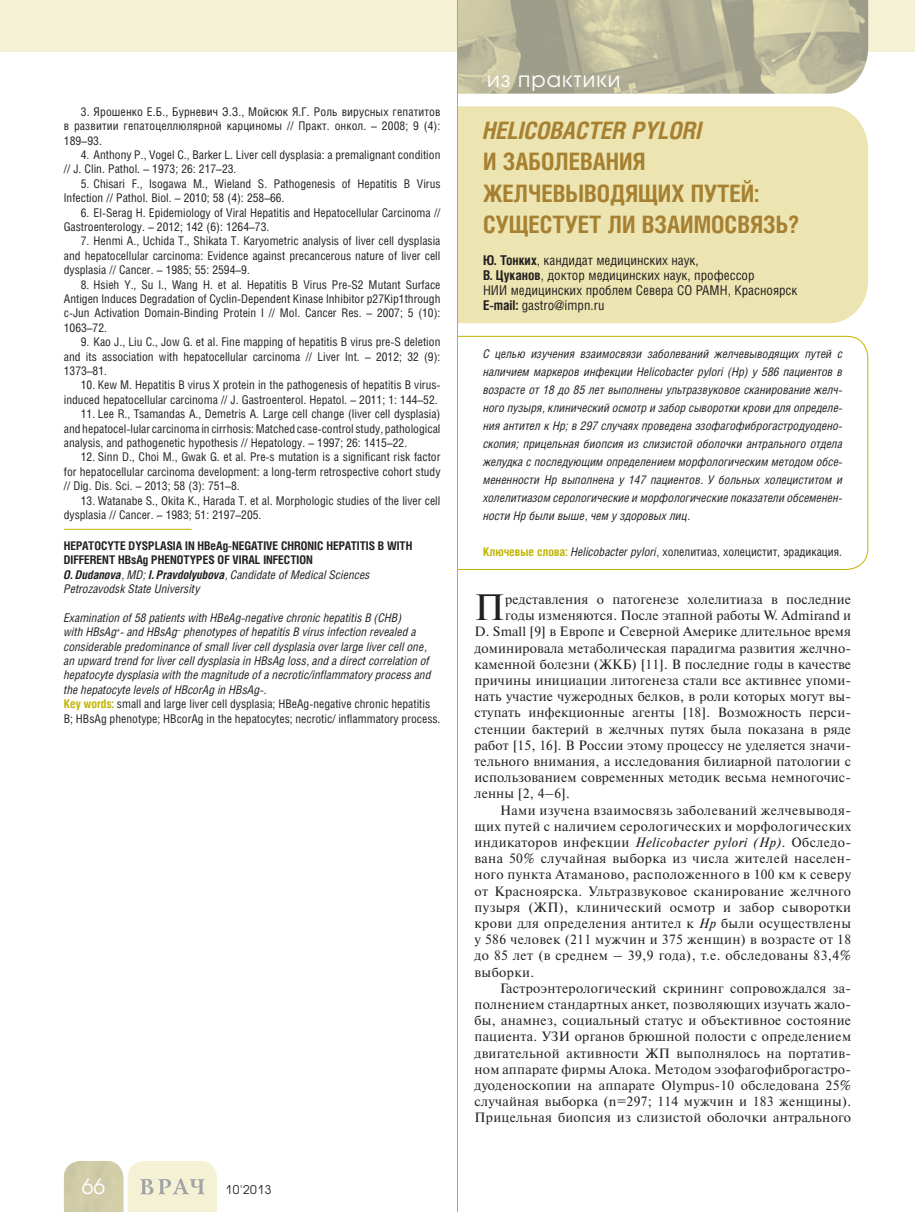
<style>
.page{position:relative;width:915px;height:1212px;background:#fff}
.page>*{position:absolute;margin:0;border:0;box-sizing:border-box;transform-origin:0 0}
.t1{font:36.6px "Newton C";color:#231f20}
.t2{font:700 24px/31.5px "Helios Cond";color:#a78131}
.t3{font:italic 700 24px "Helios Cond";color:#a78131}
.t4{font:21px "Avant Garde Gothic C";letter-spacing:.05em;color:#fff}
.t5{font:13.5px "Newton C";letter-spacing:.02em;color:#231f20}
.t6{font:13.5px/15px "Helios Cond";color:#231f20}
.t7{font:12px/14.4px "Helios Cond";color:#231f20;text-align:justify}
.t8{font:italic 12px/18px "Helios Cond";color:#231f20}
.t9{font:700 12px/14.4px "Helios Cond";color:#231f20}
.t10{font:12px "Avant Garde Gothic C";letter-spacing:.05em;color:#231f20}
.s1{font-style:italic}
.s2{font-weight:400;font-style:italic}
.s3{font-weight:700;font-style:normal;color:#c1b400}
.s4{font-style:normal}
.s5{font-weight:700}
.s6{font-weight:700;color:#c1b400}
</style>
<div class="page">
<div style="left:0;top:0;width:914px;height:51px;background:#f5f1d5"></div>
<svg style="left:64px;top:1161px;width:153px;height:51px;background:#e3e0c3"></svg>
<hr style="left:64px;top:529px;width:127px;height:1px;background:#c1b400">
<div style="left:458px;top:106px;width:409px;height:217px;background:#ece5b2"></div>
<svg style="left:458px;top:336px;width:410px;height:234px"></svg>
<svg style="left:458px;top:0;width:371px;height:94px;background:#bab79a"></svg>
<img style="left:829px;top:0;width:38px;height:94px">
<hr style="left:457px;top:0;width:1px;height:1212px;background:#c1b400">
<p class="t7" style="left:64px;top:106px;width:378px;text-indent:17px">3. Ярошенко Е.Б., Бурневич Э.З., Мойсюк Я.Г. Роль вирусных гепатитов в развитии гепатоцеллюлярной карциномы // Практ. онкол. – 2008; 9 (4):<br>189–93.</p>
<p class="t7" style="left:64px;top:149px;width:378px;text-indent:17px">4. Anthony P., Vogel C., Barker L. Liver cell dysplasia: a premalignant condition // J. Clin. Pathol. – 1973; 26: 217–23.</p>
<p class="t7" style="left:64px;top:178px;width:378px;text-indent:17px">5. Chisari F., Isogawa M., Wieland S. Pathogenesis of Hepatitis B Virus<br>Infection // Pathol. Biol. – 2010; 58 (4): 258–66.</p>
<p class="t7" style="left:64px;top:206px;width:378px;text-indent:17px">6. El-Serag H. Epidemiology of Viral Hepatitis and Hepatocellular Carcinoma //<br>Gastroenterology. – 2012; 142 (6): 1264–73.</p>
<p class="t7" style="left:64px;top:235px;width:378px;text-indent:17px">7. Henmi A., Uchida T., Shikata T. Karyometric analysis of liver cell dysplasia and hepatocellular carcinoma: Evidence against precancerous nature of liver cell dysplasia // Cancer. – 1985; 55: 2594–9.</p>
<p class="t7" style="left:64px;top:278px;width:378px;text-indent:17px">8. Hsieh Y., Su I., Wang H. et al. Hepatitis B Virus Pre-S2 Mutant Surface Antigen Induces Degradation of Cyclin-Dependent Kinase Inhibitor p27Kip1through c-Jun Activation Domain-Binding Protein I // Mol. Cancer Res. – 2007; 5 (10):<br>1063–72.</p>
<p class="t7" style="left:64px;top:336px;width:378px;text-indent:17px">9. Kao J., Liu C., Jow G. et al. Fine mapping of hepatitis B virus pre-S deletion and its association with hepatocellular carcinoma // Liver Int. – 2012; 32 (9):<br>1373–81.</p>
<p class="t7" style="left:64px;top:379px;width:378px;text-align:right">10. Kew M. Hepatitis B virus Х protein in the pathogenesis of hepatitis B virus&shy;induced hepatocellular carcinoma // J. Gastroenterol. Hepatol. – 2011; 1: 144–52.</p>
<p class="t7" style="left:64px;top:408px;width:378px;text-indent:17px">11. Lee R., Tsamandas A., Demetris A. Large cell change (liver cell dysplasia) and hepatocel-lular carcinoma in cirrhosis: Matched case-control study, pathological analysis, and pathogenetic hypothesis // Hepatology. – 1997; 26: 1415–22.</p>
<p class="t7" style="left:64px;top:451px;width:378px;text-indent:17px">12. Sinn D., Choi M., Gwak G. et al. Pre-s mutation is a significant risk factor for hepatocellular carcinoma development: a long-term retrospective cohort study // Dig. Dis. Sci. – 2013; 58 (3): 751–8.</p>
<p class="t7" style="left:64px;top:494px;width:378px;text-indent:17px">13. Watanabe S., Okita K., Нarada T. et al. Morphologic studies of the liver cell dysplasia // Cancer. – 1983; 51: 2197–205.</p>
<p class="t9" style="left:64px;top:539px;width:350px">HEPATOCYTE DYSPLASIA IN HBеAg-NEGATIVE CHRONIC HEPATITIS B WITH DIFFERENT HBsAg PHENOTYPES OF VIRAL INFECTION<br><span class="s1">O. Dudanova</span><span class="s2">, MD;</span> <span class="s1">I. Pravdolyubova</span><span class="s2">, Candidate of Medical Sciences Petrozavodsk State University</span></p>
<p class="t8" style="left:64px;top:611px;width:378px;line-height:14.4px">Examination of 58 patients with HBeAg-negative chronic hepatitis B (CHB)<br>with HBsAg<sup>+</sup>- and HBsAg<sup>–</sup> phenotypes of hepatitis B virus infection revealed a considerable predominance of small liver cell dysplasia over large liver cell one, an upward trend for liver cell dysplasia in HBsAg loss, and a direct correlation of hepatocyte dysplasia with the magnitude of a necrotic/inflammatory process and the hepatocyte levels of HBcorAg in HBsAg-.<br><span class="s3">Key words:</span> <span class="s4">small and large liver cell dysplasia; HBeAg-negative chronic hepatitis B; HBsAg phenotype; HBcorAg in the hepatocytes; necrotic/ inflammatory process.</span></p>
<h3 class="t4" style="left:82px;top:1177px;width:25px">66</h3>
<p class="t10" style="left:225px;top:1184px;width:47px">10'2013</p>
<h3 class="t4" style="left:487px;top:70px;width:135px">из практики</h3>
<h2 class="t3" style="left:483px;top:121px;width:220px">HELICOBACTER PYLORI</h2>
<h2 class="t2" style="left:483px;top:148px;width:317px">И ЗАБОЛЕВАНИЯ<br>ЖЕЛЧЕВЫВОДЯЩИХ ПУТЕЙ:<br>СУЩЕСТУЕТ ЛИ ВЗАИМОСВЯЗЬ?</h2>
<p class="t6" style="left:483px;top:254px;width:316px"><span class="s5">Ю. Тонких</span>, кандидат медицинских наук,<br><span class="s5">В. Цуканов</span>, доктор медицинских наук, профессор<br>НИИ медицинских проблем Севера СО РАМН, Красноярск <span class="s5">E-mail:</span> gastro@impn.ru</p>
<p class="t8" style="left:483px;top:346px;width:361px;text-align:justify">С целью изучения взаимосвязи заболеваний желчевыводящих путей с наличием маркеров инфекции Helicobacter pylori (Hp) у 586 пациентов в возрасте от 18 до 85 лет выполнены ультразвуковое сканирование желч&shy;ного пузыря, клинический осмотр и забор сыворотки крови для определе&shy;ния антител к Hp; в 297 случаях проведена эзофагофиброгастродуодено&shy;скопия; прицельная биопсия из слизистой оболочки антрального отдела желудка с последующим определением морфологическим методом обсе&shy;мененности Hp выполнена у 147 пациентов. У больных холециститом и холелитиазом серологические и морфологические показатели обсеменен&shy;ности Hp были выше, чем у здоровых лиц.</p>
<p class="t7" style="left:483px;top:546px;width:360px"><span class="s6">Ключевые слова:</span> <span class="s1">Helicobacter pylori</span>, холелитиаз, холецистит, эрадикация.</p>
<h1 class="t1" style="left:474px;top:594px;width:32px">П</h1>
<p class="t5" style="left:505px;top:594px;width:347px">редставления о патогенезе холелитиаза в последние</p>
<p class="t5" style="left:505px;top:610px;width:347px">годы изменяются. После этапной работы W. Admirand и</p>
<p class="t5" style="left:474px;top:627px;width:378px">D. Small [9] в Европе и Северной Америке длительное время</p>
<p class="t5" style="left:474px;top:643px;width:378px">доминировала метаболическая парадигма развития желчно-</p>
<p class="t5" style="left:474px;top:659px;width:378px">каменной болезни (ЖКБ) [11]. В последние годы в качестве</p>
<p class="t5" style="left:474px;top:675px;width:378px">причины инициации литогенеза стали все активнее упоми-</p>
<p class="t5" style="left:474px;top:691px;width:378px">нать участие чужеродных белков, в роли которых могут вы-</p>
<p class="t5" style="left:474px;top:708px;width:378px">ступать инфекционные агенты [18]. Возможность перси-</p>
<p class="t5" style="left:474px;top:724px;width:378px">стенции бактерий в желчных путях была показана в ряде</p>
<p class="t5" style="left:474px;top:740px;width:378px">работ [15, 16]. В России этому процессу не уделяется значи-</p>
<p class="t5" style="left:474px;top:756px;width:378px">тельного внимания, а исследования билиарной патологии с</p>
<p class="t5" style="left:474px;top:772px;width:378px">использованием современных методик весьма немногочис-</p>
<p class="t5" style="left:474px;top:789px;width:97px">ленны [2, 4–6].</p>
<p class="t5" style="left:500px;top:805px;width:352px">Нами изучена взаимосвязь заболеваний желчевыводя-</p>
<p class="t5" style="left:474px;top:821px;width:378px">щих путей с наличием серологических и морфологических</p>
<p class="t5" style="left:474px;top:837px;width:378px">индикаторов инфекции <span class="s1">Helicobacter pylori (Hp)</span>. Обследо-</p>
<p class="t5" style="left:474px;top:853px;width:378px">вана 50% случайная выборка из числа жителей населен-</p>
<p class="t5" style="left:474px;top:870px;width:378px">ного пункта Атаманово, расположенного в 100 км к северу</p>
<p class="t5" style="left:474px;top:886px;width:378px">от Красноярска. Ультразвуковое сканирование желчного</p>
<p class="t5" style="left:474px;top:902px;width:378px">пузыря (ЖП), клинический осмотр и забор сыворотки</p>
<p class="t5" style="left:474px;top:918px;width:378px">крови для определения антител к <span class="s1">Hp</span> были осуществлены</p>
<p class="t5" style="left:474px;top:934px;width:378px">у 586 человек (211 мужчин и 375 женщин) в возрасте от 18</p>
<p class="t5" style="left:474px;top:951px;width:378px">до 85 лет (в среднем – 39,9 года), т.е. обследованы 83,4%</p>
<p class="t5" style="left:474px;top:967px;width:61px">выборки.</p>
<p class="t5" style="left:500px;top:983px;width:352px">Гастроэнтерологический скрининг сопровождался за-</p>
<p class="t5" style="left:474px;top:999px;width:378px">полнением стандартных анкет, позволяющих изучать жало-</p>
<p class="t5" style="left:474px;top:1015px;width:378px">бы, анамнез, социальный статус и объективное состояние</p>
<p class="t5" style="left:474px;top:1032px;width:378px">пациента. УЗИ органов брюшной полости с определением</p>
<p class="t5" style="left:474px;top:1048px;width:378px">двигательной активности ЖП выполнялось на портатив-</p>
<p class="t5" style="left:474px;top:1064px;width:378px">ном аппарате фирмы Алока. Методом эзофагофиброгастро-</p>
<p class="t5" style="left:474px;top:1080px;width:378px">дуоденоскопии на аппарате Olympus-10 обследована 25%</p>
<p class="t5" style="left:474px;top:1096px;width:378px">случайная выборка (n=297; 114 мужчин и 183 женщины).</p>
<p class="t5" style="left:474px;top:1113px;width:378px">Прицельная биопсия из слизистой оболочки антрального</p>
</div>
